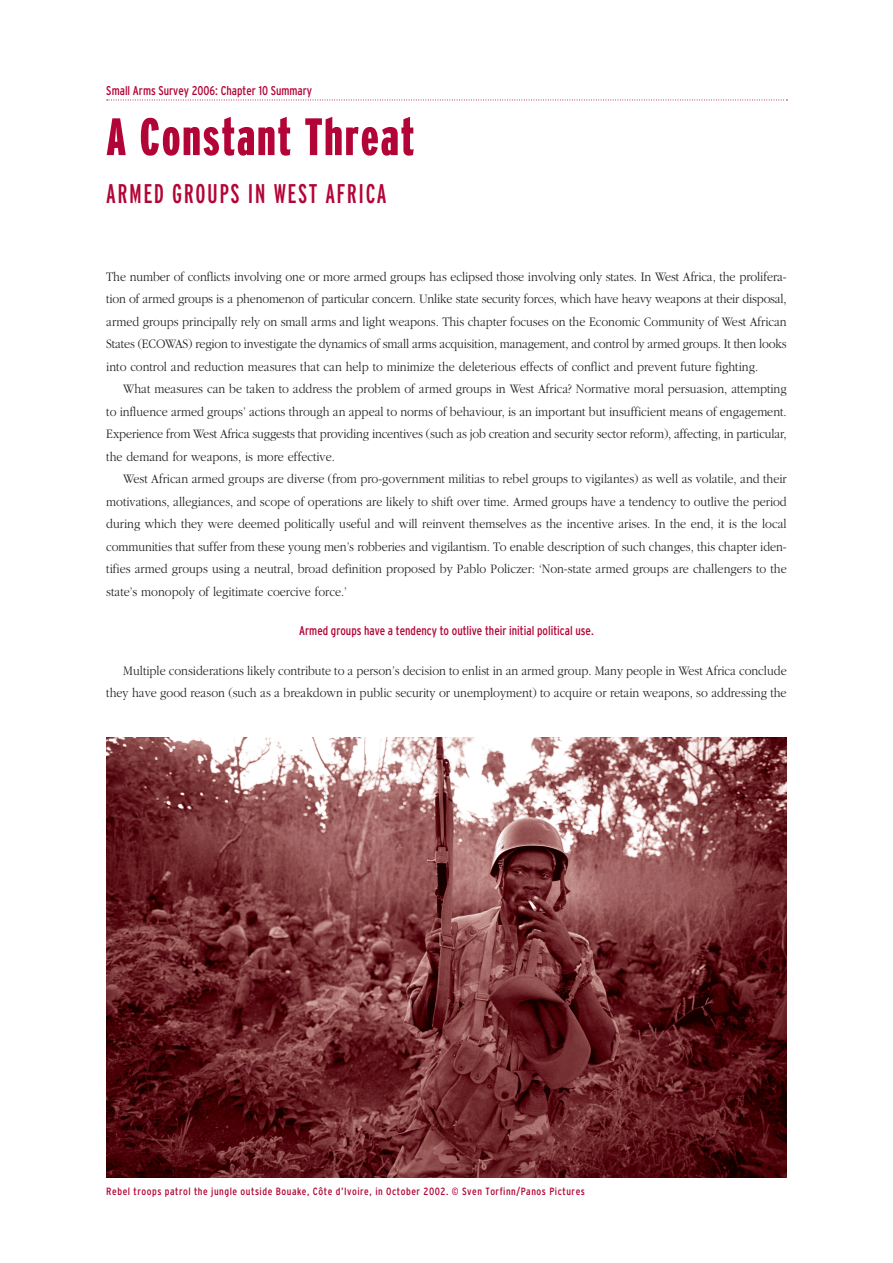
<style>
.page{position:relative;width:893px;height:1263px;background:#fff}
.page>*{position:absolute;margin:0;border:0;box-sizing:border-box;transform-origin:0 0}
.t1{font:900 extra-condensed 52.5px "Interstate";letter-spacing:.035em;color:#b30437}
.t2{font:extra-condensed 27px "Interstate";letter-spacing:.055em;color:#b30437}
.t3{font:300 13.5px/22.5px "Garamond";color:#231f20;text-align:justify;scale:.9 1}
.t4{font:condensed 12.75px "Interstate";color:#b30437;scale:.95 1}
.t5{font:condensed 10.5px "Interstate";letter-spacing:.05em;color:#b30437}
</style>
<div class="page">
<svg style="left:107px;top:100px;width:680px;height:1px"></svg>
<img style="left:106px;top:737px;width:681px;height:441px">
<p class="t4" style="left:106px;top:86px;width:218px">Small Arms Survey 2006: Chapter 10 Summary</p>
<h1 class="t1" style="left:106px;top:116px;width:309px">A Constant Threat</h1>
<h2 class="t2" style="left:106px;top:183px;width:282px">ARMED GROUPS IN WEST AFRICA</h2>
<p class="t3" style="left:106px;top:266px;width:757px">The number of conflicts involving one or more armed groups has eclipsed those involving only states. In West Africa, the prolifera&shy;tion of armed groups is a phenomenon of particular concern. Unlike state security forces, which have heavy weapons at their disposal, armed groups principally rely on small arms and light weapons. This chapter focuses on the Economic Community of West African States (ECOWAS) region to investigate the dynamics of small arms acquisition, management, and control by armed groups. It then looks into control and reduction measures that can help to minimize the deleterious effects of conflict and prevent future fighting.</p>
<p class="t3" style="left:106px;top:379px;width:757px;text-indent:17px">What measures can be taken to address the problem of armed groups in West Africa? Normative moral persuasion, attempting to influence armed groups’ actions through an appeal to norms of behaviour, is an important but insufficient means of engagement.<br>Experience from West Africa suggests that providing incentives (such as job creation and security sector reform), affecting, in partic ular, the demand for weapons, is more effective.</p>
<p class="t3" style="left:106px;top:469px;width:757px;text-indent:17px">West African armed groups are diverse (from pro-government militias to rebel groups to vigilantes) as well as volatile, and their motivations, allegiances, and scope of operations are likely to shift over time. Armed groups have a tendency to outlive the period during which they were deemed politically useful and will reinvent themselves as the incentive arises. In the end, it is the local communities that suffer from these young men’s robberies and vigilantism. To enable description of such changes, this chapter iden&shy;tifies armed groups using a neutral, broad definition proposed by Pablo Policzer: ‘Non-state armed groups are challengers to the state’s monopoly of legitimate coercive force.’</p>
<p class="t4" style="left:299px;top:626px;width:312px">Armed groups have a tendency to outlive their initial political use.</p>
<p class="t3" style="left:106px;top:660px;width:757px;text-align:right">Multiple considerations likely contribute to a person’s decision to enlist in an armed group. Many people in West Africa conclude they have good reason (such as a breakdown in public security or unemployment) to acquire or retain weapons, so addressing the</p>
<p class="t5" style="left:106px;top:1188px;width:480px">Rebel troops patrol the jungle outside Bouake, Côte d’Ivoire, in October 2002. © Sven Torfinn/Panos Pictures</p>
</div>
